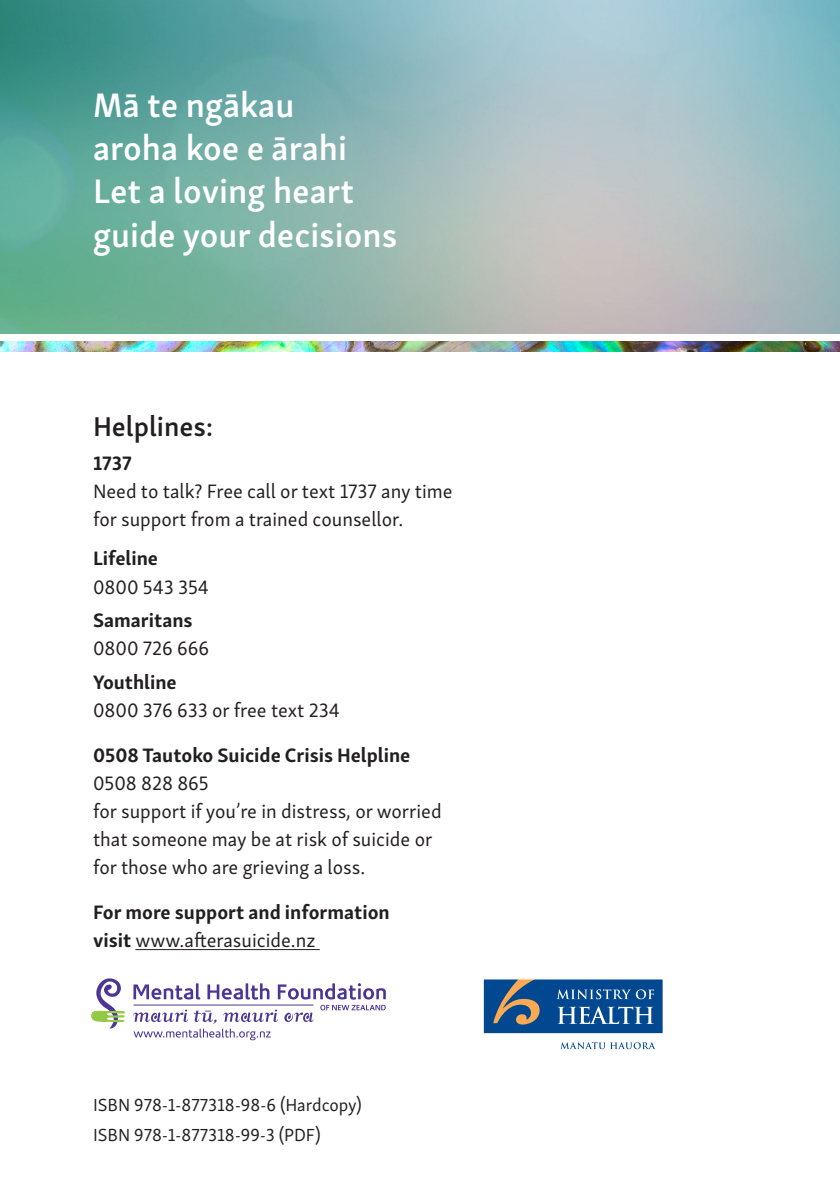
<style>
.page{position:relative;width:840px;height:1191px;background:#fff}
.page>*{position:absolute;margin:0;border:0;box-sizing:border-box;transform-origin:0 0}
.t1{font:600 35px "Skolar Sans Latn";color:#fff}
.t2{font:600 28px "Skolar Sans Latn";color:#231f20}
.t3{font:20px/28px "Skolar Sans Latn";color:#231f20}
.t4{font:700 20px/28px "Skolar Sans Latn";color:#231f20}
.t5{font:18px "Skolar Sans Latn";color:#231f20}
.s1{font-weight:400}
</style>
<div class="page">
<div style="left:483px;top:979px;width:179px;height:54px;background:#014890"></div>
<svg style="left:493px;top:980px;width:46px;height:44px"></svg>
<div style="left:482px;top:978px;width:181px;height:56px;border:1px solid #fff"></div>
<svg style="left:557px;top:1006px;width:96px;height:18px"></svg>
<svg style="left:557px;top:989px;width:96px;height:10px"></svg>
<svg style="left:560px;top:1042px;width:95px;height:7px"></svg>
<img style="left:0;top:0;width:839px;height:333px">
<img style="left:0;top:342px;width:839px;height:9px">
<hr style="left:135px;top:949px;width:184px;height:1px;background:#231f20">
<svg style="left:91px;top:978px;width:34px;height:50px"></svg>
<svg style="left:133px;top:983px;width:252px;height:57px"></svg>
<h1 class="t1" style="left:93px;top:77px;width:203px">Mā te ngākau</h1>
<h1 class="t1" style="left:93px;top:121px;width:255px">aroha koe e ārahi</h1>
<h1 class="t1" style="left:93px;top:164px;width:262px">Let a loving heart</h1>
<h1 class="t1" style="left:93px;top:207px;width:306px">guide your decisions</h1>
<h3 class="t2" style="left:93px;top:405px;width:122px">Helplines:</h3>
<p class="t4" style="left:93px;top:447px;width:40px">1737</p>
<p class="t3" style="left:93px;top:476px;width:361px">Need to talk? Free call or text 1737 any time for support from a trained counsellor.</p>
<p class="t4" style="left:93px;top:543px;width:66px">Lifeline</p>
<p class="t3" style="left:93px;top:571px;width:117px">0800 543 354</p>
<p class="t4" style="left:93px;top:604px;width:101px">Samaritans</p>
<p class="t3" style="left:93px;top:633px;width:117px">0800 726 666</p>
<p class="t4" style="left:93px;top:666px;width:85px">Youthline</p>
<p class="t3" style="left:93px;top:694px;width:248px">0800 376 633 or free text 234</p>
<p class="t4" style="left:93px;top:739px;width:318px">0508 Tautoko Suicide Crisis Helpline</p>
<p class="t3" style="left:93px;top:767px;width:350px">0508 828 865<br>for support if you’re in distress, or worried that someone may be at risk of suicide or for those who are grieving a loss.</p>
<p class="t4" style="left:93px;top:896px;width:298px">For more support and information visit <span class="s1">www.afterasuicide.nz</span></p>
<p class="t5" style="left:93px;top:1091px;width:270px">ISBN 978-1-877318-98-6 (Hardcopy)</p>
<p class="t5" style="left:93px;top:1120px;width:229px">ISBN 978-1-877318-99-3 (PDF)</p>
</div>
